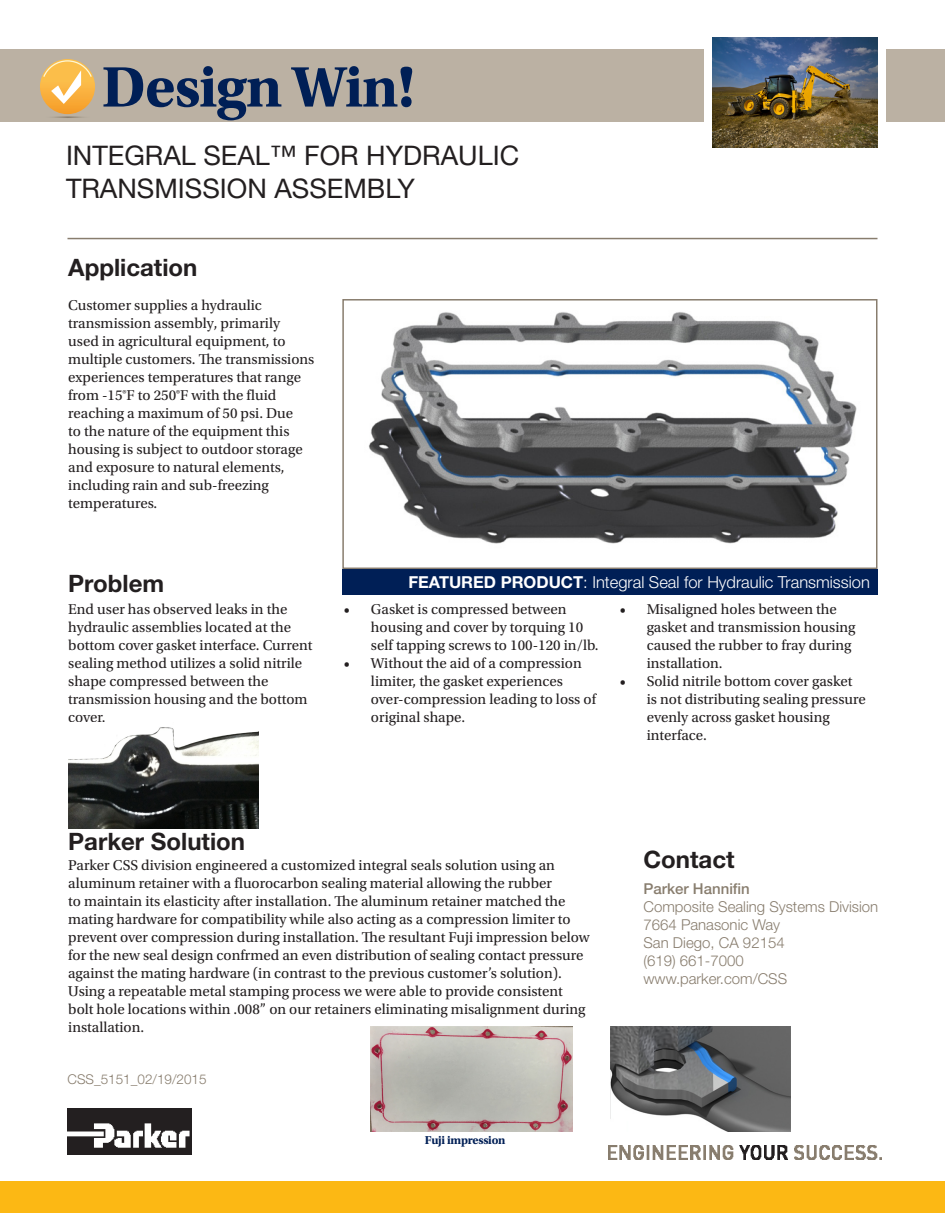
<style>
.page{position:relative;width:945px;height:1215px;background:#fff}
.page>*{position:absolute;margin:0;border:0;box-sizing:border-box;transform-origin:0 0}
.t1{font:700 60px "Utopia Std";letter-spacing:-.02em;color:#001f56}
.t2{font:27px/32.4px "Helvetica Neue LT Std";color:#231f20}
.t3{font:700 24px "Helvetica Neue LT Std";color:#231f20}
.t4{font:300 16.5px "Helvetica Neue LT Std";color:#fff}
.BT{font:15px/18px "Utopia Std";color:#231f20}
.t5{font:300 15px "Helvetica Neue LT Std";color:#887d6e}
.t6{font:500 15px "Helvetica Neue LT Std";color:#887d6e}
.t7{font:300 13.5px "Helvetica Neue LT Std";color:#887d6e}
.t8{font:700 12px "Utopia Std";letter-spacing:-.02em;color:#001f56}
.s1{font-weight:700}
</style>
<div class="page">
<div style="left:0;top:49px;width:704px;height:73px;background:#bbb1a3"></div>
<div style="left:886px;top:49px;width:59px;height:73px;background:#bbb1a3"></div>
<div style="left:342px;top:569px;width:536px;height:26px;background:#001f56"></div>
<div style="left:0;top:1182px;width:945px;height:31px;background:#fcb814"></div>
<img style="left:68px;top:1108px;width:123px;height:47px">
<img style="left:609px;top:1145px;width:273px;height:15px">
<img style="left:712px;top:37px;width:166px;height:110px">
<hr style="left:68px;top:238px;width:810px;height:1px;background:#887d6e">
<img style="left:369px;top:312px;width:488px;height:232px">
<div style="left:342px;top:299px;width:536px;height:270px;border:2px solid #887d6e"></div>
<img style="left:69px;top:727px;width:189px;height:102px">
<img style="left:610px;top:1026px;width:180px;height:106px">
<img style="left:371px;top:1026px;width:201px;height:106px">
<svg style="left:40px;top:59px;width:55px;height:55px"></svg>
<svg style="left:43px;top:60px;width:49px;height:44px"></svg>
<svg style="left:54px;top:116px;width:28px;height:2px"></svg>
<p class="t1" style="left:102px;top:52px;width:316px">Design Win!</p>
<p class="t2" style="left:66px;top:139px;width:455px">INTEGRAL SEAL™ FOR HYDRAULIC<br>TRANSMISSION ASSEMBLY</p>
<p class="t3" style="left:68px;top:253px;width:131px">Application</p>
<p class="BT" style="left:68px;top:296px;width:248px">Customer supplies a hydraulic transmission assembly, primarily used in agricultural equipment, to multiple customers. The transmissions experiences temperatures that range from -15®F to 250®F with the fluid reaching a maximum of 50 psi. Due<br>to the nature of the equipment this housing is subject to outdoor storage and exposure to natural elements, including rain and sub-freezing temperatures.</p>
<p class="t3" style="left:68px;top:568px;width:97px">Problem</p>
<p class="t4" style="left:408px;top:572px;width:463px"><span class="s1">FEATURED PRODUCT</span>: Integral Seal for Hydraulic Transmission</p>
<p class="BT" style="left:68px;top:600px;width:246px">End user has observed leaks in the hydraulic assemblies located at the bottom cover gasket interface. Current sealing method utilizes a solid nitrile shape compressed between the transmission housing and the bottom cover.</p>
<p class="BT" style="left:371px;top:600px;width:229px;text-indent:-27px">• Gasket is compressed between housing and cover by torquing 10 self tapping screws to 100-120 in/lb.</p>
<p class="BT" style="left:371px;top:654px;width:226px;text-indent:-27px">• Without the aid of a compression limiter, the gasket experiences over-compression leading to loss of original shape.</p>
<p class="BT" style="left:647px;top:600px;width:210px;text-indent:-27px">• Misaligned holes between the gasket and transmission housing caused the rubber to fray during installation.</p>
<p class="BT" style="left:647px;top:672px;width:221px;text-indent:-27px">• Solid nitrile bottom cover gasket is not distributing sealing pressure evenly across gasket housing interface.</p>
<p class="t3" style="left:68px;top:826px;width:178px">Parker Solution</p>
<p class="BT" style="left:68px;top:856px;width:523px">Parker CSS division engineered a customized integral seals solution using an aluminum retainer with a fluorocarbon sealing material allowing the rubber<br>to maintain its elasticity after installation. The aluminum retainer matched the mating hardware for compatibility while also acting as a compression limiter to prevent over compression during installation. The resultant Fuji impression below for the new seal design confrmed an even distribution of sealing contact pressure against the mating hardware (in contrast to the previous customer’s solution).<br>Using a repeatable metal stamping process we were able to provide consistent bolt hole locations within .008” on our retainers eliminating misalignment during installation.</p>
<p class="t7" style="left:68px;top:1071px;width:141px">CSS_5151_02/19/2015</p>
<p class="t8" style="left:425px;top:1133px;width:82px">Fuji impression</p>
<p class="t3" style="left:644px;top:844px;width:93px">Contact</p>
<p class="t6" style="left:644px;top:879px;width:108px">Parker Hannifin</p>
<p class="t5" style="left:644px;top:897px;width:236px">Composite Sealing Systems Division</p>
<p class="t5" style="left:644px;top:915px;width:138px">7664 Panasonic Way</p>
<p class="t5" style="left:644px;top:933px;width:143px">San Diego, CA 92154</p>
<p class="t5" style="left:644px;top:951px;width:102px">(619) 661-7000</p>
<p class="t5" style="left:644px;top:969px;width:145px">www.parker.com/CSS</p>
</div>
